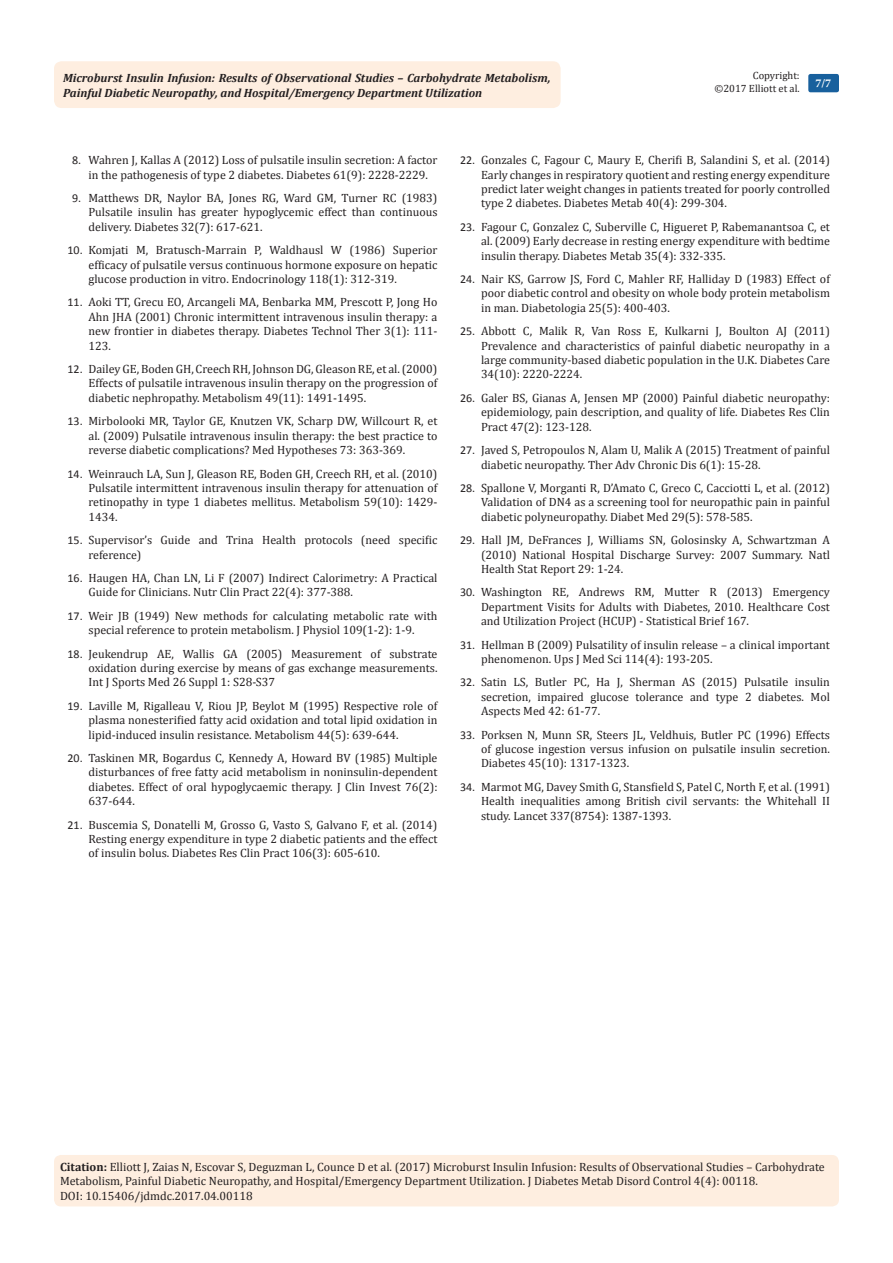
<style>
.page{position:relative;width:893px;height:1263px;background:#fff}
.page>*{position:absolute;margin:0;border:0;box-sizing:border-box;transform-origin:0 0}
.t1{font:12px/14.4px "Cambria";color:#231f20;text-align:justify}
.t2{font:italic 700 12px/14.4px "Cambria";color:#231f20}
.t3{font:700 12px "Minion Pro";color:#fff}
.t4{font:10.5px/12.6px "Cambria";color:#231f20;text-align:right}
.s1{font-family:"Calibri"}
.s2{font-weight:700}
</style>
<div class="page">
<div style="left:54px;top:61px;width:507px;height:47px;background:#feeee0;border-radius:8px"></div>
<div style="left:808px;top:74px;width:31px;height:18px;background:#18609d;border-radius:2px"></div>
<div style="left:54px;top:1155px;width:785px;height:51px;background:#feeee0;border-radius:7px"></div>
<p class="t4" style="left:714px;top:69px;width:87px">Copyright:<br>©2017 Elliott et al.</p>
<p class="t2" style="left:63px;top:70px;width:489px">Microburst Insulin Infusion: Results of Observational Studies – Carbohydrate Metabolism,<br>Painful Diabetic Neuropathy, and Hospital/Emergency Department Utilization</p>
<p class="t3" style="left:815px;top:75px;width:17px">7/7</p>
<p class="t1" style="left:72px;top:153px;width:367px;text-align:center"><span class="s1">8.</span> Wahren J, Kallas A (2012) Loss of pulsatile insulin secretion: A factor in the pathogenesis of type 2 diabetes. Diabetes 61(9): 2228-2229.</p>
<p class="t1" style="left:88px;top:191px;width:350px;text-indent:-16px"><span class="s1">9.</span> Matthews DR, Naylor BA, Jones RG, Ward GM, Turner RC (1983)<br>Pulsatile insulin has greater hypoglycemic effect than continuous delivery. Diabetes 32(7): 617-621.</p>
<p class="t1" style="left:88px;top:243px;width:350px;text-indent:-21px"><span class="s1">10.</span> Komjati M, Bratusch-Marrain P, Waldhausl W (1986) Superior efficacy of pulsatile versus continuous hormone exposure on hepatic glucose production in vitro. Endocrinology 118(1): 312-319.</p>
<p class="t1" style="left:88px;top:295px;width:350px;text-indent:-21px"><span class="s1">11.</span> Aoki TT, Grecu EO, Arcangeli MA, Benbarka MM, Prescott P, Jong Ho Ahn JHA (2001) Chronic intermittent intravenous insulin therapy: a new frontier in diabetes therapy. Diabetes Technol Ther 3(1): 111- 123.</p>
<p class="t1" style="left:88px;top:362px;width:350px;text-indent:-21px"><span class="s1">12.</span> Dailey GE, Boden GH, Creech RH, Johnson DG, Gleason RE, et al. (2000)<br>Effects of pulsatile intravenous insulin therapy on the progression of diabetic nephropathy. Metabolism 49(11): 1491-1495.</p>
<p class="t1" style="left:88px;top:414px;width:350px;text-indent:-21px"><span class="s1">13.</span> Mirbolooki MR, Taylor GE, Knutzen VK, Scharp DW, Willcourt R, et al. (2009) Pulsatile intravenous insulin therapy: the best practice to reverse diabetic complications? Med Hypotheses 73: 363-369.</p>
<p class="t1" style="left:88px;top:466px;width:350px;text-indent:-21px"><span class="s1">14.</span> Weinrauch LA, Sun J, Gleason RE, Boden GH, Creech RH, et al. (2010)<br>Pulsatile intermittent intravenous insulin therapy for attenuation of retinopathy in type 1 diabetes mellitus. Metabolism 59(10): 1429- 1434.</p>
<p class="t1" style="left:88px;top:533px;width:350px;text-indent:-21px"><span class="s1">15.</span> Supervisor’s Guide and Trina Health protocols (need specific reference)</p>
<p class="t1" style="left:88px;top:571px;width:350px;text-indent:-21px"><span class="s1">16.</span> Haugen HA, Chan LN, Li F (2007) Indirect Calorimetry: A Practical<br>Guide for Clinicians. Nutr Clin Pract 22(4): 377-388.</p>
<p class="t1" style="left:68px;top:608px;width:371px;text-align:center"><span class="s1">17.</span> Weir JB (1949) New methods for calculating metabolic rate with special reference to protein metabolism. J Physiol 109(1-2): 1-9.</p>
<p class="t1" style="left:88px;top:646px;width:350px;text-indent:-21px"><span class="s1">18.</span> Jeukendrup AE, Wallis GA (2005) Measurement of substrate oxidation during exercise by means of gas exchange measurements.<br>Int J Sports Med 26 Suppl 1: S28-S37</p>
<p class="t1" style="left:88px;top:698px;width:350px;text-indent:-21px"><span class="s1">19.</span> Laville M, Rigalleau V, Riou JP, Beylot M (1995) Respective role of plasma nonesterified fatty acid oxidation and total lipid oxidation in lipid-induced insulin resistance. Metabolism 44(5): 639-644.</p>
<p class="t1" style="left:88px;top:751px;width:350px;text-indent:-21px"><span class="s1">20.</span> Taskinen MR, Bogardus C, Kennedy A, Howard BV (1985) Multiple disturbances of free fatty acid metabolism in noninsulin-dependent diabetes. Effect of oral hypoglycaemic therapy. J Clin Invest 76(2):<br>637-644.</p>
<p class="t1" style="left:88px;top:817px;width:350px;text-indent:-21px"><span class="s1">21.</span> Buscemia S, Donatelli M, Grosso G, Vasto S, Galvano F, et al. (2014)<br>Resting energy expenditure in type 2 diabetic patients and the effect of insulin bolus. Diabetes Res Clin Pract 106(3): 605-610.</p>
<p class="t1" style="left:481px;top:153px;width:350px;text-indent:-21px"><span class="s1">22.</span> Gonzales C, Fagour C, Maury E, Cherifi B, Salandini S, et al. (2014)<br>Early changes in respiratory quotient and resting energy expenditure predict later weight changes in patients treated for poorly controlled type 2 diabetes. Diabetes Metab 40(4): 299-304.</p>
<p class="t1" style="left:481px;top:220px;width:350px;text-indent:-21px"><span class="s1">23.</span> Fagour C, Gonzalez C, Suberville C, Higueret P, Rabemanantsoa C, et al. (2009) Early decrease in resting energy expenditure with bedtime insulin therapy. Diabetes Metab 35(4): 332-335.</p>
<p class="t1" style="left:481px;top:272px;width:350px;text-indent:-21px"><span class="s1">24.</span> Nair KS, Garrow JS, Ford C, Mahler RF, Halliday D (1983) Effect of poor diabetic control and obesity on whole body protein metabolism in man. Diabetologia 25(5): 400-403.</p>
<p class="t1" style="left:481px;top:324px;width:350px;text-indent:-21px"><span class="s1">25.</span> Abbott C, Malik R, Van Ross E, Kulkarni J, Boulton AJ (2011)<br>Prevalence and characteristics of painful diabetic neuropathy in a large community-based diabetic population in the U.K. Diabetes Care 34(10): 2220-2224.</p>
<p class="t1" style="left:481px;top:391px;width:350px;text-indent:-21px"><span class="s1">26.</span> Galer BS, Gianas A, Jensen MP (2000) Painful diabetic neuropathy: epidemiology, pain description, and quality of life. Diabetes Res Clin Pract 47(2): 123-128.</p>
<p class="t1" style="left:481px;top:443px;width:350px;text-indent:-21px"><span class="s1">27.</span> Javed S, Petropoulos N, Alam U, Malik A (2015) Treatment of painful diabetic neuropathy. Ther Adv Chronic Dis 6(1): 15-28.</p>
<p class="t1" style="left:481px;top:481px;width:350px;text-indent:-21px"><span class="s1">28.</span> Spallone V, Morganti R, D’Amato C, Greco C, Cacciotti L, et al. (2012)<br>Validation of DN4 as a screening tool for neuropathic pain in painful diabetic polyneuropathy. Diabet Med 29(5): 578-585.</p>
<p class="t1" style="left:481px;top:533px;width:350px;text-indent:-21px"><span class="s1">29.</span> Hall JM, DeFrances J, Williams SN, Golosinsky A, Schwartzman A (2010) National Hospital Discharge Survey: 2007 Summary. Natl Health Stat Report 29: 1-24.</p>
<p class="t1" style="left:481px;top:585px;width:350px;text-indent:-21px"><span class="s1">30.</span> Washington RE, Andrews RM, Mutter R (2013) Emergency Department Visits for Adults with Diabetes, 2010. Healthcare Cost and Utilization Project (HCUP) - Statistical Brief 167.</p>
<p class="t1" style="left:481px;top:637px;width:350px;text-indent:-21px"><span class="s1">31.</span> Hellman B (2009) Pulsatility of insulin release – a clinical important phenomenon. Ups J Med Sci 114(4): 193-205.</p>
<p class="t1" style="left:481px;top:675px;width:350px;text-indent:-21px"><span class="s1">32.</span> Satin LS, Butler PC, Ha J, Sherman AS (2015) Pulsatile insulin secretion, impaired glucose tolerance and type 2 diabetes. Mol Aspects Med 42: 61-77.</p>
<p class="t1" style="left:481px;top:727px;width:350px;text-indent:-21px"><span class="s1">33.</span> Porksen N, Munn SR, Steers JL, Veldhuis, Butler PC (1996) Effects of glucose ingestion versus infusion on pulsatile insulin secretion.<br>Diabetes 45(10): 1317-1323.</p>
<p class="t1" style="left:481px;top:779px;width:350px;text-indent:-21px"><span class="s1">34.</span> Marmot MG, Davey Smith G, Stansfield S, Patel C, North F, et al. (1991)<br>Health inequalities among British civil servants: the Whitehall II study. Lancet 337(8754): 1387-1393.</p>
<p class="t1" style="left:60px;top:1159px;width:766px;text-align:left"><span class="s2">Citation:</span> Elliott J, Zaias N, Escovar S, Deguzman L, Counce D et al. (2017) Microburst Insulin Infusion: Results of Observational Studies – Carbohydrate<br>Metabolism, Painful Diabetic Neuropathy, and Hospital/Emergency Department Utilization. J Diabetes Metab Disord Control 4(4): 00118.<br>DOI: 10.15406/jdmdc.2017.04.00118</p>
</div>
